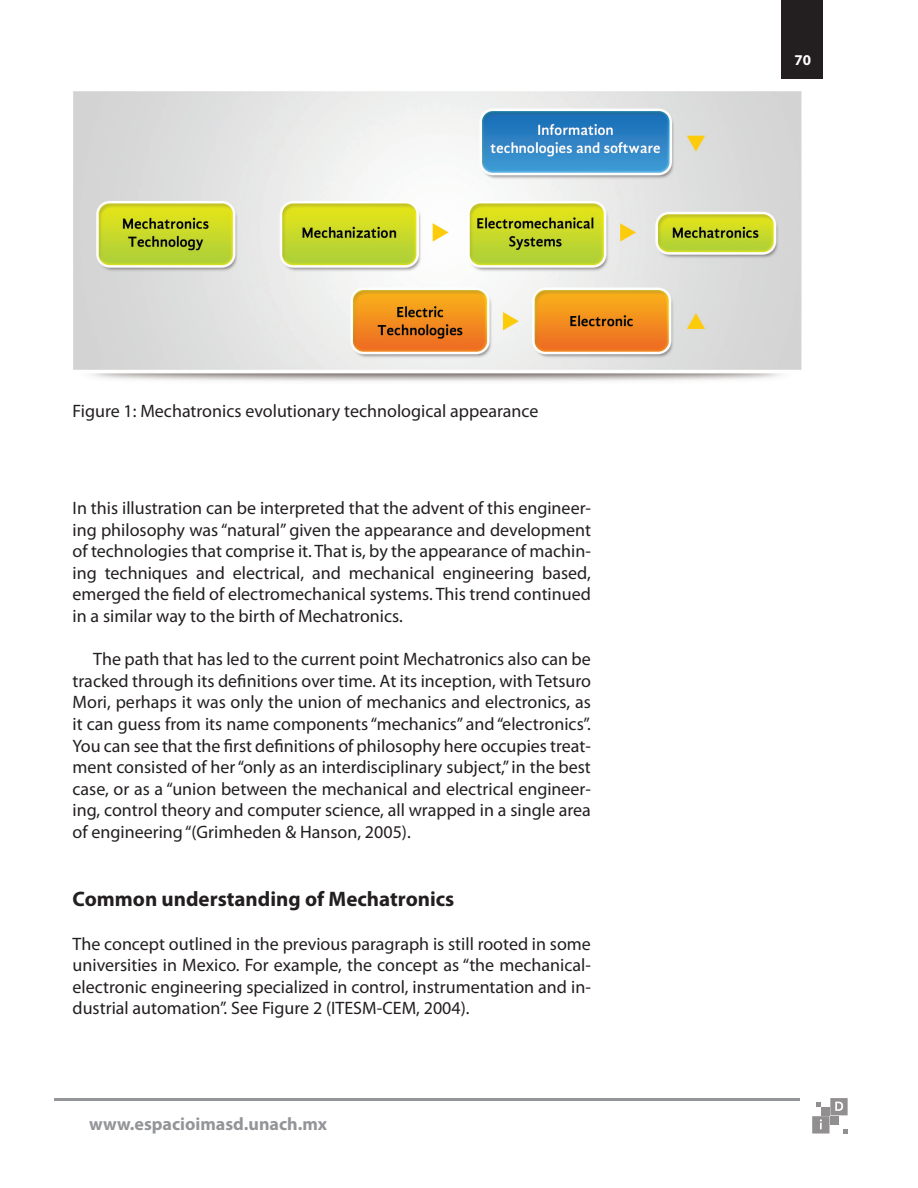
<style>
.page{position:relative;width:918px;height:1188px;background:#fff}
.page>*{position:absolute;margin:0;border:0;box-sizing:border-box;transform-origin:0 0}
.t1{font:700 21px "Myriad Pro";color:#231f20}
.t2{font:18px/21.6px "Myriad Pro";color:#231f20;text-align:justify}
.t3{font:700 18px "Myriad Pro";color:#939598}
.t4{font:700 15px "Myriad Pro";color:#fff}
</style>
<div class="page">
<div style="left:782px;top:0;width:41px;height:78px;background:#231f20"></div>
<hr style="left:54px;top:1098px;width:745px;height:3px;background:#939598">
<svg style="left:812px;top:1098px;width:36px;height:36px"></svg>
<img style="left:73px;top:91px;width:729px;height:291px">
<p class="t2" style="left:73px;top:400px;width:467px">Figure 1: Mechatronics evolutionary technological appearance</p>
<p class="t2" style="left:73px;top:497px;width:520px">In this illustration can be interpreted that the advent of this engineer&shy;ing philosophy was “natural” given the appearance and development of technologies that comprise it. That is, by the appearance of machin&shy;ing techniques and electrical, and mechanical engineering based, emerged the field of electromechanical systems. This trend continued in a similar way to the birth of Mechatronics.</p>
<p class="t2" style="left:73px;top:648px;width:520px;text-indent:21px">The path that has led to the current point Mechatronics also can be tracked through its definitions over time. At its inception, with Tetsuro Mori, perhaps it was only the union of mechanics and electronics, as it can guess from its name components “mechanics” and “electronics”.<br>You can see that the first definitions of philosophy here occupies treat&shy;ment consisted of her “only as an interdisciplinary subject,” in the best case, or as a “union between the mechanical and electrical engineer&shy;ing, control theory and computer science, all wrapped in a single area of engineering “(Grimheden &amp; Hanson, 2005).</p>
<p class="t1" style="left:73px;top:886px;width:383px">Common understanding of Mechatronics</p>
<p class="t2" style="left:73px;top:932px;width:520px">The concept outlined in the previous paragraph is still rooted in some universities in Mexico. For example, the concept as “the mechanical&shy;electronic engineering specialized in control, instrumentation and in&shy;dustrial automation”. See Figure 2 (ITESM-CEM, 2004).</p>
<p class="t3" style="left:89px;top:1112px;width:240px">www.espacioimasd.unach.mx</p>
<p class="t4" style="left:795px;top:50px;width:18px">70</p>
</div>
